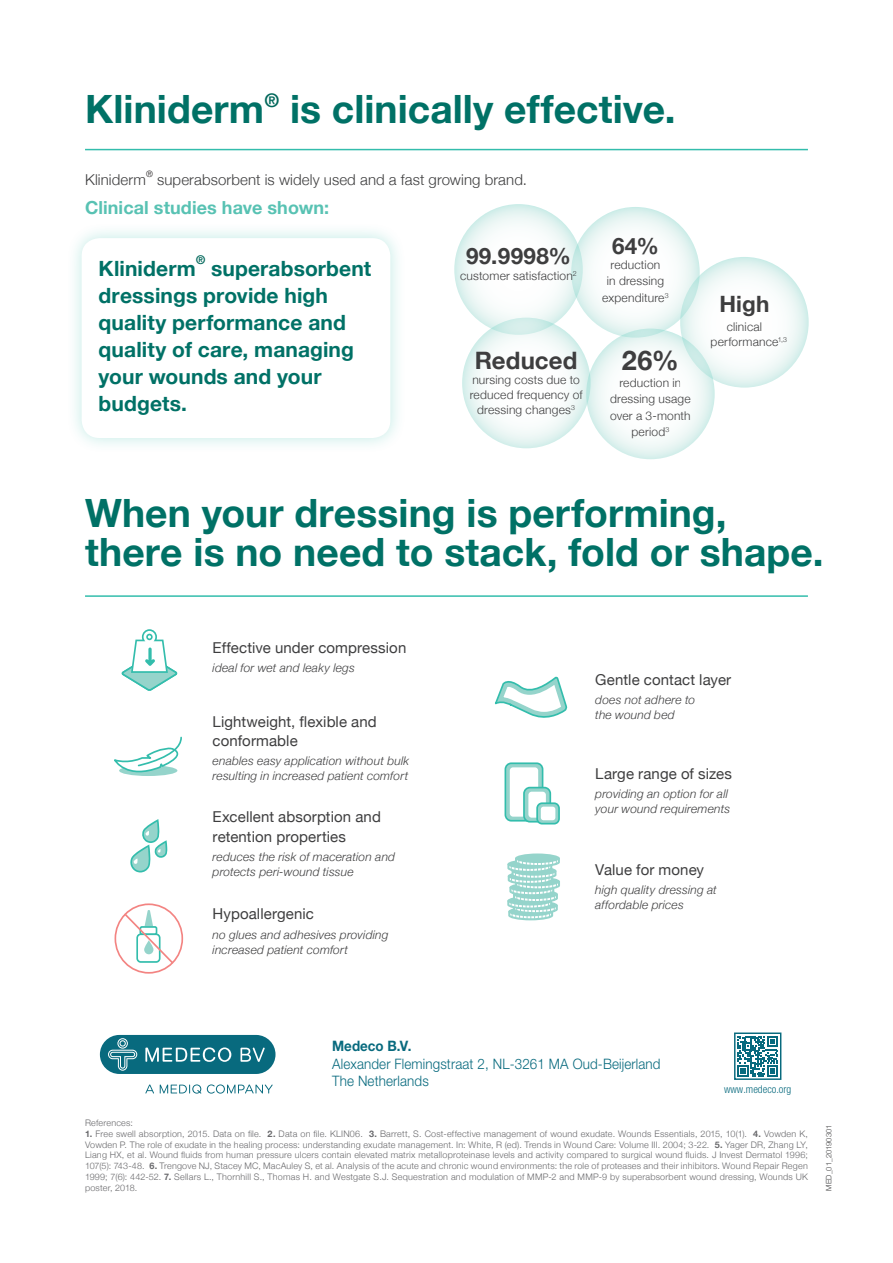
<style>
.page{position:relative;width:893px;height:1263px;background:#fff}
.page>*{position:absolute;margin:0;border:0;box-sizing:border-box;transform-origin:0 0}
.t1{font:700 39px/39px "Helvetica Neue";letter-spacing:.005em;color:#007166}
.t2{font:700 27px "Helvetica Neue";color:#3e3e3f}
.t3{font:700 24px "Helvetica Neue";letter-spacing:.005em;color:#3e3e3f}
.t4{font:700 22.5px "Helvetica Neue";letter-spacing:.02em;color:#3e3e3f}
.t5{font:700 21px/27px "Helvetica Neue";letter-spacing:.005em;color:#007166}
.t6{font:700 18px "Helvetica Neue";letter-spacing:.005em;color:#58c2b3}
.t7{font:15px/19.5px "Helvetica Neue";letter-spacing:.005em;color:#3e3e3f}
.t8{font:300 15px "Helvetica Neue";letter-spacing:.005em;color:#3e3e3f}
.t9{font:300 14.4px/17.2px "Helvetica Neue LT Std";letter-spacing:.01em;color:#086a7e;scale:.93 1}
.t10{font:700 14.4px "Helvetica Neue LT Std";color:#086a7e;scale:.93 1}
.t11{font:italic 300 12px/15px "Helvetica Neue";letter-spacing:.015em;color:#3e3e3f}
.t12{font:300 12px/16.5px "Helvetica Neue";letter-spacing:.015em;color:#3e3e3f;text-align:center}
.t13{font:700 12px "Helvetica Neue";color:#00675a;scale:.95 1}
.t14{font:300 condensed 10.8px "Helvetica Neue LT Std";color:#086a7e}
.t15{font:300 9px/10.8px "Helvetica Neue";letter-spacing:.025em;color:#69696c;text-align:justify}
.t16{font:300 9px "Helvetica Neue";color:#231f20;scale:.95 1}
.t17{font:300 7.5px "Helvetica Neue";letter-spacing:.01em;color:#3e3e3f}
.s1{font-weight:700}
</style>
<div class="page">
<div style="left:66px;top:223px;width:340px;height:231px;background:#33bdac;opacity:.3"></div>
<div style="left:82px;top:238px;width:308px;height:200px;background:#fff;border-radius:18px"></div>
<svg style="left:571px;top:207px;width:129px;height:131px"></svg>
<svg style="left:586px;top:329px;width:129px;height:130px"></svg>
<svg style="left:454px;top:204px;width:129px;height:131px"></svg>
<svg style="left:462px;top:318px;width:129px;height:130px"></svg>
<svg style="left:680px;top:257px;width:129px;height:131px"></svg>
<hr style="left:85px;top:149px;width:723px;height:1px;background:#33bdac">
<hr style="left:85px;top:595px;width:723px;height:2px;background:#33bdac">
<svg style="left:130px;top:819px;width:37px;height:53px"></svg>
<svg style="left:121px;top:629px;width:57px;height:62px"></svg>
<svg style="left:494px;top:676px;width:74px;height:42px"></svg>
<svg style="left:114px;top:736px;width:68px;height:40px"></svg>
<svg style="left:505px;top:763px;width:38px;height:58px"></svg>
<div style="left:504px;top:762px;width:39px;height:59px;border:2px solid #33bdac;border-radius:6px"></div>
<div style="left:510px;top:767px;width:28px;height:50px;background:#fff;border-radius:3px"></div>
<div style="left:524px;top:788px;width:26px;height:34px;background:#95d4cb;border-radius:6px"></div>
<div style="left:523px;top:787px;width:28px;height:35px;border:2px solid #33bdac;border-radius:6px"></div>
<div style="left:528px;top:792px;width:18px;height:26px;background:#fff;border-radius:3px"></div>
<svg style="left:537px;top:803px;width:22px;height:21px"></svg>
<div style="left:536px;top:802px;width:24px;height:22px;border:2px solid #33bdac;border-radius:5px"></div>
<div style="left:541px;top:807px;width:14px;height:13px;background:#fff;border-radius:3px"></div>
<div style="left:115px;top:903px;width:68px;height:71px;border:2px solid #f38482;border-radius:50%"></div>
<svg style="left:123px;top:909px;width:52px;height:56px"></svg>
<svg style="left:507px;top:859px;width:53px;height:61px"></svg>
<div style="left:515px;top:853px;width:45px;height:10px;background:#95d4cb;border-radius:50%"></div>
<svg style="left:145px;top:1084px;width:128px;height:9px"></svg>
<svg style="left:99px;top:1034px;width:177px;height:40px"></svg>
<div style="left:734px;top:1032px;width:47px;height:48px;border:1px solid #086a7e"></div>
<svg style="left:737px;top:1034px;width:43px;height:44px"></svg>
<svg style="left:737px;top:1036px;width:41px;height:40px"></svg>
<h1 class="t1" style="left:85px;top:89px;width:592px">Kliniderm<sup>®</sup> is clinically effective.</h1>
<p class="t16" style="left:146px;top:168px;width:9px">®</p>
<h3 class="t8" style="left:157px;top:170px;width:371px">superabsorbent is widely used and a fast growing brand.</h3>
<h3 class="t6" style="left:85px;top:197px;width:246px">Clinical studies have shown:</h3>
<h3 class="t8" style="left:85px;top:170px;width:62px">Kliniderm</h3>
<h3 class="t13" style="left:196px;top:252px;width:11px">®</h3>
<h3 class="t5" style="left:99px;top:254px;width:274px;text-indent:112px">superabsorbent dressings provide high quality performance and quality of care, managing your wounds and your budgets.</h3>
<h3 class="t5" style="left:99px;top:254px;width:99px">Kliniderm</h3>
<h3 class="t4" style="left:466px;top:242px;width:107px">99.9998%</h3>
<h3 class="t12" style="left:460px;top:268px;width:118px">customer satisfaction<sup>2</sup></h3>
<h3 class="t3" style="left:475px;top:345px;width:104px">Reduced</h3>
<h3 class="t12" style="left:470px;top:372px;width:114px;line-height:15px">nursing costs due to reduced frequency of dressing changes<sup>3</sup></h3>
<h3 class="t4" style="left:612px;top:232px;width:48px">64%</h3>
<h3 class="t12" style="left:602px;top:256px;width:68px">reduction<br>in dressing expenditure<sup>3</sup></h3>
<h2 class="t2" style="left:622px;top:344px;width:58px">26%</h2>
<h3 class="t12" style="left:610px;top:374px;width:82px">reduction in dressing usage over a 3-month period<sup>3</sup></h3>
<h3 class="t4" style="left:719px;top:290px;width:51px">High</h3>
<h3 class="t12" style="left:711px;top:319px;width:78px;line-height:15px;text-align:left;text-indent:16px">clinical performance<sup>1,3</sup></h3>
<h1 class="t1" style="left:85px;top:493px;width:740px">When your dressing is performing, there is no need to stack, fold or shape.</h1>
<h3 class="t7" style="left:213px;top:638px;width:195px">Effective under compression</h3>
<h3 class="t11" style="left:213px;top:660px;width:144px">ideal for wet and leaky legs</h3>
<h3 class="t7" style="left:213px;top:711px;width:166px">Lightweight, flexible and conformable</h3>
<h3 class="t11" style="left:213px;top:753px;width:198px">enables easy application without bulk resulting in increased patient comfort</h3>
<h3 class="t7" style="left:213px;top:807px;width:170px">Excellent absorption and retention properties</h3>
<h3 class="t11" style="left:213px;top:849px;width:184px">reduces the risk of maceration and protects peri-wound tissue</h3>
<h3 class="t7" style="left:213px;top:904px;width:103px">Hypoallergenic</h3>
<h3 class="t11" style="left:213px;top:926px;width:177px">no glues and adhesives providing increased patient comfort</h3>
<h3 class="t7" style="left:595px;top:670px;width:137px">Gentle contact layer</h3>
<h3 class="t11" style="left:595px;top:692px;width:101px">does not adhere to the wound bed</h3>
<h3 class="t7" style="left:595px;top:763px;width:138px">Large range of sizes</h3>
<h3 class="t11" style="left:595px;top:786px;width:136px">providing an option for all your wound requirements</h3>
<h3 class="t7" style="left:595px;top:860px;width:110px">Value for money</h3>
<h3 class="t11" style="left:595px;top:882px;width:123px">high quality dressing at affordable prices</h3>
<h3 class="t10" style="left:332px;top:1037px;width:87px">Medeco B.V.</h3>
<h3 class="t9" style="left:332px;top:1054px;width:355px">Alexander Flemingstraat 2, NL-3261 MA Oud-Beijerland<br>The Netherlands</h3>
<p class="t14" style="left:724px;top:1083px;width:69px">www.medeco.org</p>
<p class="t15" style="left:85px;top:1117px;width:50px">References:</p>
<p class="t15" style="left:85px;top:1128px;width:724px"><span class="s1">1.</span> Free swell absorption, 2015. Data on file. <span class="s1">2.</span> Data on file. KLIN06. <span class="s1">3.</span> Barrett, S. Cost-effective management of wound exudate. Wounds Essentials, 2015, 10(1). <span class="s1">4.</span> Vowden K, Vowden P. The role of exudate in the healing process: understanding exudate management. In: White, R (ed). Trends in Wound Care: Volume III. 2004; 3-22. <span class="s1">5.</span> Yager DR, Zhang LY, Liang HX, et al. Wound fluids from human pressure ulcers contain elevated matrix metalloproteinase levels and activity compared to surgical wound fluids. J Invest Dermatol 1996; 107(5): 743-48. <span class="s1">6.</span> Trengove NJ, Stacey MC, MacAuley S, et al. Analysis of the acute and chronic wound environments: the role of proteases and their inhibitors. Wound Repair Regen 1999; 7(6): 442-52. <span class="s1">7.</span> Sellars L., Thornhill S., Thomas H. and Westgate S.J. Sequestration and modulation of MMP-2 and MMP-9 by superabsorbent wound dressing, Wounds UK poster, 2018.</p>
<p class="t17" style="left:824px;top:1191px;width:67px;rotate:-90deg">MED_01_20190301</p>
</div>
